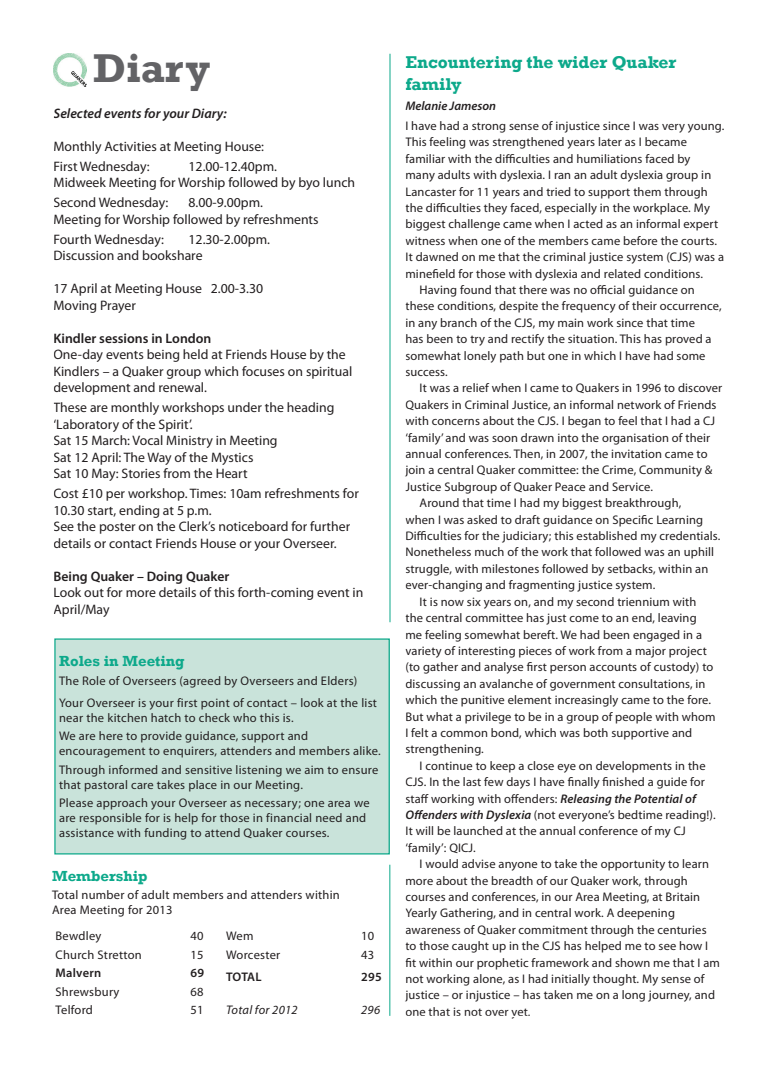
<style>
.page{position:relative;width:780px;height:1088px;background:#fff}
.page>*{position:absolute;margin:0;border:0;box-sizing:border-box;transform-origin:0 0}
.t1{font:700 41.25px "Rockwell";color:#636366}
.t2{font:700 17.5px/22.4px "Rockwell";color:#0da98b}
.t3{font:700 15px "Rockwell";color:#0da98b}
.t4{font:13.75px/16.5px "Myriad Pro";color:#231f20}
.t5{font:600 13.75px "Myriad Pro";color:#231f20}
.t6{font:italic 600 13.75px "Myriad Pro";color:#231f20}
.t7{font:12.5px/18.5px "Myriad Pro";letter-spacing:.01em;color:#231f20}
.t8{font:600 12.5px "Myriad Pro";letter-spacing:.02em;color:#231f20}
.t9{font:italic 12.5px "Myriad Pro";letter-spacing:.02em;color:#231f20}
.t10{font:italic 600 12.5px "Myriad Pro";color:#231f20}
.s1{font-weight:600;font-style:italic}
</style>
<div class="page">
<img style="left:53px;top:53px;width:33px;height:33px">
<hr style="left:390px;top:54px;width:1px;height:568px;background:#0da98b">
<div style="left:55px;top:639px;width:334px;height:215px;background:#c9e3da"></div>
<div style="left:54px;top:638px;width:336px;height:216px;border:1px solid #0da98b"></div>
<hr style="left:389px;top:865px;width:1px;height:151px;background:#0da98b">
<h1 class="t1" style="left:93px;top:43px;width:119px">Diary</h1>
<h2 class="t2" style="left:405px;top:51px;width:272px">Encountering the wider Quaker family</h2>
<p class="t10" style="left:405px;top:98px;width:92px">Melanie Jameson</p>
<p class="t7" style="left:405px;top:116px;width:320px">I have had a strong sense of injustice since I was very young.</p>
<p class="t7" style="left:405px;top:133px;width:283px">This feeling was strengthened years later as I became</p>
<p class="t7" style="left:405px;top:149px;width:286px">familiar with the difficulties and humiliations faced by</p>
<p class="t7" style="left:405px;top:166px;width:307px">many adults with dyslexia. I ran an adult dyslexia group in</p>
<p class="t7" style="left:405px;top:182px;width:304px">Lancaster for 11 years and tried to support them through</p>
<p class="t7" style="left:405px;top:198px;width:306px">the difficulties they faced, especially in the workplace. My</p>
<p class="t7" style="left:405px;top:215px;width:314px">biggest challenge came when I acted as an informal expert</p>
<p class="t7" style="left:405px;top:231px;width:313px">witness when one of the members came before the courts.</p>
<p class="t7" style="left:405px;top:248px;width:320px">It dawned on me that the criminal justice system (CJS) was a</p>
<p class="t7" style="left:405px;top:264px;width:299px">minefield for those with dyslexia and related conditions.</p>
<p class="t7" style="left:419px;top:280px;width:276px">Having found that there was no official guidance on</p>
<p class="t7" style="left:405px;top:297px;width:317px">these conditions, despite the frequency of their occurrence,</p>
<p class="t7" style="left:405px;top:313px;width:291px">in any branch of the CJS, my main work since that time</p>
<p class="t7" style="left:405px;top:330px;width:308px">has been to try and rectify the situation. This has proved a</p>
<p class="t7" style="left:405px;top:346px;width:301px">somewhat lonely path but one in which I have had some</p>
<p class="t7" style="left:405px;top:362px;width:44px">success.</p>
<p class="t7" style="left:419px;top:379px;width:304px">It was a relief when I came to Quakers in 1996 to discover</p>
<p class="t7" style="left:405px;top:395px;width:312px">Quakers in Criminal Justice, an informal network of Friends</p>
<p class="t7" style="left:405px;top:412px;width:311px">with concerns about the CJS. I began to feel that I had a CJ</p>
<p class="t7" style="left:405px;top:428px;width:306px">‘family’ and was soon drawn into the organisation of their</p>
<p class="t7" style="left:405px;top:444px;width:304px">annual conferences. Then, in 2007, the invitation came to</p>
<p class="t7" style="left:405px;top:461px;width:308px">join a central Quaker committee: the Crime, Community &amp;</p>
<p class="t7" style="left:405px;top:477px;width:249px">Justice Subgroup of Quaker Peace and Service.</p>
<p class="t7" style="left:419px;top:494px;width:263px">Around that time I had my biggest breakthrough,</p>
<p class="t7" style="left:405px;top:510px;width:299px">when I was asked to draft guidance on Specific Learning</p>
<p class="t7" style="left:405px;top:526px;width:316px">Difficulties for the judiciary; this established my credentials.</p>
<p class="t7" style="left:405px;top:543px;width:310px">Nonetheless much of the work that followed was an uphill</p>
<p class="t7" style="left:405px;top:559px;width:304px">struggle, with milestones followed by setbacks, within an</p>
<p class="t7" style="left:405px;top:576px;width:251px">ever-changing and fragmenting justice system.</p>
<p class="t7" style="left:419px;top:592px;width:278px">It is now six years on, and my second triennium with</p>
<p class="t7" style="left:405px;top:608px;width:293px">the central committee has just come to an end, leaving</p>
<p class="t7" style="left:405px;top:625px;width:298px">me feeling somewhat bereft. We had been engaged in a</p>
<p class="t7" style="left:405px;top:641px;width:303px">variety of interesting pieces of work from a major project</p>
<p class="t7" style="left:405px;top:658px;width:309px">(to gather and analyse first person accounts of custody) to</p>
<p class="t7" style="left:405px;top:674px;width:301px">discussing an avalanche of government consultations, in</p>
<p class="t7" style="left:405px;top:690px;width:307px">which the punitive element increasingly came to the fore.</p>
<p class="t7" style="left:405px;top:707px;width:312px">But what a privilege to be in a group of people with whom</p>
<p class="t7" style="left:405px;top:723px;width:288px">I felt a common bond, which was both supportive and</p>
<p class="t7" style="left:405px;top:740px;width:80px">strengthening.</p>
<p class="t7" style="left:419px;top:756px;width:287px">I continue to keep a close eye on developments in the</p>
<p class="t7" style="left:405px;top:772px;width:301px">CJS. In the last few days I have finally finished a guide for</p>
<p class="t7" style="left:405px;top:789px;width:292px">staff working with offenders: <span class="s1">Releasing the Potential of</span></p>
<p class="t7" style="left:405px;top:805px;width:312px"><span class="s1">Offenders with Dyslexia</span> (not everyone’s bedtime reading!).</p>
<p class="t7" style="left:405px;top:822px;width:282px">It will be launched at the annual conference of my CJ</p>
<p class="t7" style="left:405px;top:838px;width:72px">‘family’: QICJ.</p>
<p class="t7" style="left:419px;top:854px;width:291px">I would advise anyone to take the opportunity to learn</p>
<p class="t7" style="left:405px;top:871px;width:284px">more about the breadth of our Quaker work, through</p>
<p class="t7" style="left:405px;top:887px;width:296px">courses and conferences, in our Area Meeting, at Britain</p>
<p class="t7" style="left:405px;top:904px;width:271px">Yearly Gathering, and in central work. A deepening</p>
<p class="t7" style="left:405px;top:920px;width:303px">awareness of Quaker commitment through the centuries</p>
<p class="t7" style="left:405px;top:936px;width:304px">to those caught up in the CJS has helped me to see how I</p>
<p class="t7" style="left:405px;top:953px;width:316px">fit within our prophetic framework and shown me that I am</p>
<p class="t7" style="left:405px;top:969px;width:300px">not working alone, as I had initially thought. My sense of</p>
<p class="t7" style="left:405px;top:986px;width:311px">justice – or injustice – has taken me on a long journey, and</p>
<p class="t7" style="left:405px;top:1002px;width:127px">one that is not over yet.</p>
<p class="t6" style="left:53px;top:104px;width:175px">Selected events for your Diary:</p>
<p class="t4" style="left:53px;top:136px;width:212px;line-height:20px">Monthly Activities at Meeting House:<br>First Wednesday:</p>
<p class="t4" style="left:53px;top:158px;width:303px;text-indent:135px">12.00-12.40pm.<br>Midweek Meeting for Worship followed by byo lunch</p>
<p class="t4" style="left:53px;top:194px;width:116px">Second Wednesday:</p>
<p class="t4" style="left:53px;top:194px;width:266px;text-indent:135px">8.00-9.00pm.<br>Meeting for Worship followed by refreshments</p>
<p class="t4" style="left:53px;top:231px;width:112px">Fourth Wednesday:</p>
<p class="t4" style="left:53px;top:231px;width:218px;text-indent:135px">12.30-2.00pm.<br>Discussion and bookshare</p>
<p class="t4" style="left:53px;top:280px;width:211px">17 April at Meeting House 2.00-3.30<br>Moving Prayer</p>
<p class="t5" style="left:53px;top:329px;width:159px">Kindler sessions in London</p>
<p class="t4" style="left:53px;top:346px;width:300px">One-day events being held at Friends House by the<br>Kindlers – a Quaker group which focuses on spiritual development and renewal.</p>
<p class="t4" style="left:53px;top:399px;width:282px">These are monthly workshops under the heading ‘Laboratory of the Spirit’.<br>Sat 15 March: Vocal Ministry in Meeting<br>Sat 12 April: The Way of the Mystics<br>Sat 10 May: Stories from the Heart</p>
<p class="t4" style="left:53px;top:485px;width:307px">Cost £10 per workshop. Times: 10am refreshments for 10.30 start, ending at 5 p.m.<br>See the poster on the Clerk’s noticeboard for further details or contact Friends House or your Overseer.</p>
<p class="t5" style="left:53px;top:568px;width:177px">Being Quaker – Doing Quaker</p>
<p class="t4" style="left:53px;top:584px;width:311px">Look out for more details of this forth-coming event in<br>April/May</p>
<p class="t3" style="left:59px;top:652px;width:127px">Roles in Meeting</p>
<p class="t7" style="left:59px;top:669px;width:319px;line-height:22.1px">The Role of Overseers (agreed by Overseers and Elders)<br>Your Overseer is your first point of contact – look at the list</p>
<p class="t7" style="left:59px;top:708px;width:250px">near the kitchen hatch to check who this is.<br>We are here to provide guidance, support and</p>
<p class="t7" style="left:59px;top:741px;width:323px">encouragement to enquirers, attenders and members alike.<br>Through informed and sensitive listening we aim to ensure</p>
<p class="t7" style="left:59px;top:775px;width:312px">that pastoral care takes place in our Meeting.<br>Please approach your Overseer as necessary; one area we</p>
<p class="t7" style="left:59px;top:810px;width:309px;line-height:15px">are responsible for is help for those in financial need and assistance with funding to attend Quaker courses.</p>
<p class="t3" style="left:52px;top:866px;width:97px">Membership</p>
<p class="t7" style="left:52px;top:887px;width:289px;line-height:15px">Total number of adult members and attenders within<br>Area Meeting for 2013</p>
<p class="t7" style="left:56px;top:926px;width:47px">Bewdley</p>
<p class="t7" style="left:191px;top:926px;width:15px">40</p>
<p class="t7" style="left:56px;top:945px;width:88px">Church Stretton</p>
<p class="t7" style="left:191px;top:945px;width:15px">15</p>
<p class="t8" style="left:56px;top:965px;width:47px">Malvern</p>
<p class="t8" style="left:191px;top:965px;width:15px">69</p>
<p class="t7" style="left:56px;top:982px;width:65px">Shrewsbury</p>
<p class="t7" style="left:191px;top:982px;width:15px">68</p>
<p class="t7" style="left:56px;top:1001px;width:39px">Telford</p>
<p class="t7" style="left:191px;top:1001px;width:15px">51</p>
<p class="t7" style="left:226px;top:926px;width:29px">Wem</p>
<p class="t7" style="left:361px;top:926px;width:15px">10</p>
<p class="t7" style="left:226px;top:945px;width:56px">Worcester</p>
<p class="t7" style="left:361px;top:945px;width:15px">43</p>
<p class="t8" style="left:226px;top:969px;width:37px">TOTAL</p>
<p class="t8" style="left:361px;top:969px;width:22px">295</p>
<p class="t9" style="left:226px;top:1001px;width:73px">Total for 2012</p>
<p class="t9" style="left:361px;top:1001px;width:20px">296</p>
</div>
